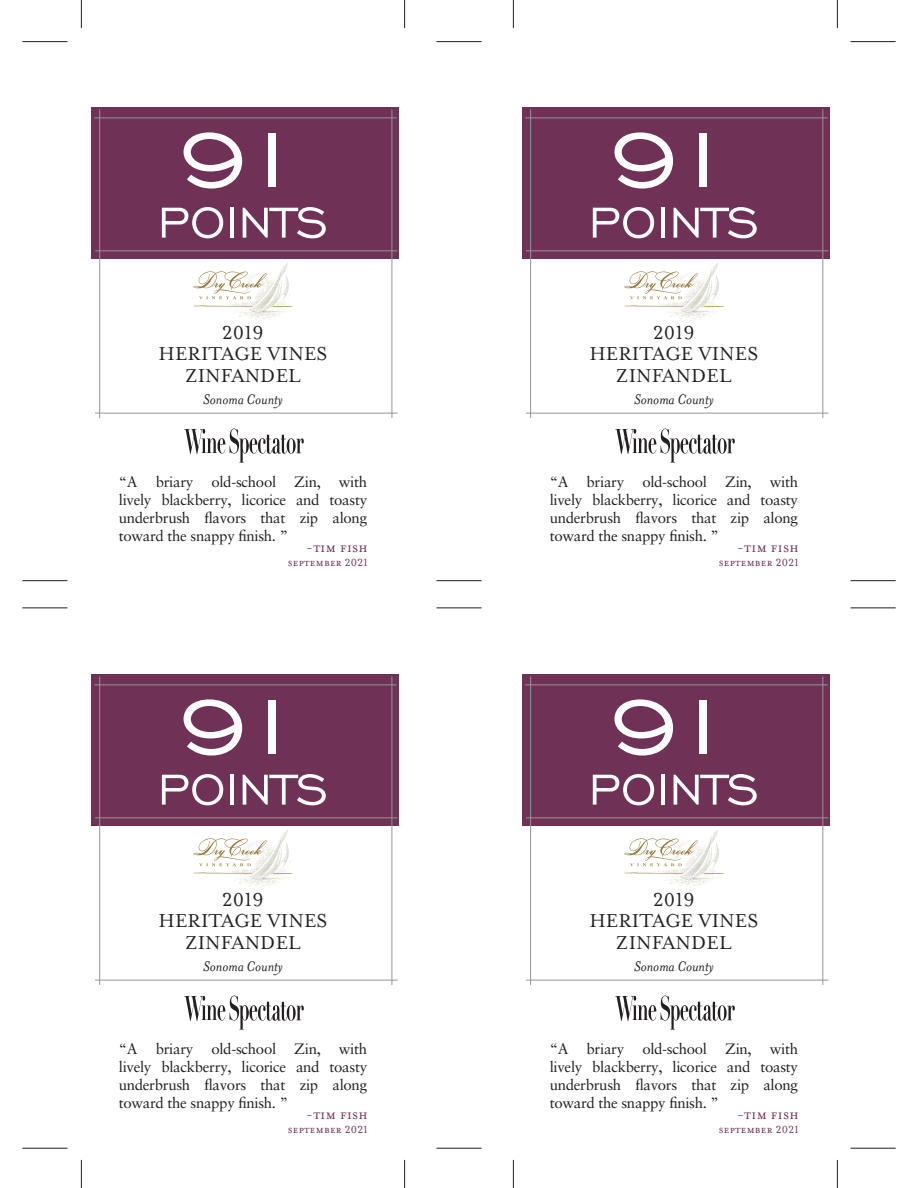
<style>
.page{position:relative;width:918px;height:1188px;background:#fff}
.page>*{position:absolute;margin:0;border:0;box-sizing:border-box;transform-origin:0 0}
.t1{font:104.1px "Engravers Gothic BT";letter-spacing:-.1em;color:#fff}
.t2{font:55.5px "Engravers Gothic BT";color:#fff}
.t3{font:21.45px/21.5px "Mrs Eaves Small Caps";letter-spacing:.005em;color:#231f20;text-align:center}
.t4{font:italic 16.05px "Mrs Eaves OT";color:#231f20}
.t5{font:15px/18px "Sabon LT Pro";letter-spacing:-.02em;color:#231f20;text-align:justify}
.t6{font:15px "Mrs Eaves Small Caps";letter-spacing:.02em;color:#703156}
.t7{font:11.85px "Mrs Eaves Small Caps";letter-spacing:.02em;color:#703156}
</style>
<div class="page">
<div style="left:91px;top:107px;width:308px;height:152px;background:#703156"></div>
<img style="left:214px;top:262px;width:76px;height:59px">
<svg style="left:193px;top:271px;width:74px;height:28px"></svg>
<svg style="left:193px;top:305px;width:60px;height:2px"></svg>
<svg style="left:273px;top:306px;width:20px;height:1px"></svg>
<hr style="left:94px;top:118px;width:303px;height:1px;background:#939598">
<hr style="left:99px;top:109px;width:1px;height:309px;background:#939598">
<hr style="left:95px;top:251px;width:302px;height:1px;background:#939598">
<hr style="left:392px;top:109px;width:1px;height:309px;background:#939598">
<hr style="left:95px;top:413px;width:302px;height:1px;background:#939598">
<img style="left:184px;top:428px;width:120px;height:35px">
<div style="left:91px;top:674px;width:308px;height:152px;background:#703156"></div>
<img style="left:214px;top:829px;width:76px;height:59px">
<svg style="left:193px;top:838px;width:74px;height:28px"></svg>
<svg style="left:193px;top:872px;width:60px;height:2px"></svg>
<svg style="left:273px;top:873px;width:20px;height:1px"></svg>
<hr style="left:94px;top:685px;width:303px;height:1px;background:#939598">
<hr style="left:99px;top:676px;width:1px;height:309px;background:#939598">
<hr style="left:95px;top:818px;width:302px;height:1px;background:#939598">
<hr style="left:392px;top:676px;width:1px;height:309px;background:#939598">
<hr style="left:95px;top:980px;width:302px;height:1px;background:#939598">
<img style="left:184px;top:995px;width:120px;height:35px">
<div style="left:522px;top:107px;width:308px;height:152px;background:#703156"></div>
<img style="left:645px;top:263px;width:75px;height:58px">
<svg style="left:624px;top:271px;width:74px;height:28px"></svg>
<svg style="left:624px;top:305px;width:59px;height:2px"></svg>
<svg style="left:703px;top:306px;width:21px;height:1px"></svg>
<hr style="left:525px;top:118px;width:302px;height:1px;background:#939598">
<hr style="left:530px;top:109px;width:1px;height:309px;background:#939598">
<hr style="left:526px;top:251px;width:302px;height:1px;background:#939598">
<hr style="left:823px;top:109px;width:1px;height:309px;background:#939598">
<hr style="left:526px;top:413px;width:302px;height:1px;background:#939598">
<img style="left:615px;top:428px;width:120px;height:35px">
<div style="left:522px;top:674px;width:308px;height:152px;background:#703156"></div>
<img style="left:645px;top:830px;width:75px;height:58px">
<svg style="left:624px;top:838px;width:74px;height:28px"></svg>
<svg style="left:624px;top:872px;width:59px;height:2px"></svg>
<svg style="left:703px;top:873px;width:21px;height:1px"></svg>
<hr style="left:525px;top:685px;width:302px;height:1px;background:#939598">
<hr style="left:530px;top:676px;width:1px;height:309px;background:#939598">
<hr style="left:526px;top:818px;width:302px;height:1px;background:#939598">
<hr style="left:823px;top:676px;width:1px;height:309px;background:#939598">
<hr style="left:526px;top:980px;width:302px;height:1px;background:#939598">
<img style="left:615px;top:995px;width:120px;height:35px">
<hr style="left:22px;top:580px;width:45px;height:1px;background:#231f20">
<hr style="left:22px;top:608px;width:45px;height:1px;background:#231f20">
<hr style="left:22px;top:1148px;width:45px;height:1px;background:#231f20">
<hr style="left:22px;top:41px;width:45px;height:1px;background:#231f20">
<hr style="left:436px;top:580px;width:46px;height:1px;background:#231f20">
<hr style="left:436px;top:608px;width:46px;height:1px;background:#231f20">
<hr style="left:436px;top:1148px;width:46px;height:1px;background:#231f20">
<svg style="left:404px;top:1160px;width:1px;height:28px"></svg>
<svg style="left:404px;top:0;width:1px;height:28px"></svg>
<svg style="left:81px;top:1160px;width:1px;height:28px"></svg>
<svg style="left:81px;top:0;width:1px;height:28px"></svg>
<svg style="left:513px;top:1160px;width:1px;height:28px"></svg>
<svg style="left:513px;top:0;width:1px;height:28px"></svg>
<svg style="left:837px;top:1160px;width:1px;height:28px"></svg>
<svg style="left:837px;top:0;width:1px;height:28px"></svg>
<hr style="left:436px;top:41px;width:46px;height:1px;background:#231f20">
<hr style="left:851px;top:580px;width:45px;height:1px;background:#231f20">
<hr style="left:851px;top:608px;width:45px;height:1px;background:#231f20">
<hr style="left:851px;top:1148px;width:45px;height:1px;background:#231f20">
<hr style="left:851px;top:41px;width:45px;height:1px;background:#231f20">
<p class="t1" style="left:179px;top:101px;width:130px">91</p>
<p class="t2" style="left:158px;top:192px;width:172px">POINTS</p>
<p class="t3" style="left:222px;top:322px;width:43px">2019</p>
<p class="t3" style="left:159px;top:343px;width:170px">HERITAGE VINES<br>ZINFANDEL</p>
<p class="t4" style="left:203px;top:391px;width:81px">Sonoma County</p>
<p class="t5" style="left:119px;top:473px;width:250px">“A briary old-school Zin, with lively blackberry, licorice and toasty underbrush flavors that zip along toward the snappy finish. ”</p>
<p class="t6" style="left:306px;top:539px;width:63px">-tim fish</p>
<p class="t7" style="left:288px;top:556px;width:81px">september 2021</p>
<p class="t1" style="left:179px;top:668px;width:130px">91</p>
<p class="t2" style="left:158px;top:759px;width:172px">POINTS</p>
<p class="t3" style="left:222px;top:889px;width:43px">2019</p>
<p class="t3" style="left:159px;top:910px;width:170px">HERITAGE VINES<br>ZINFANDEL</p>
<p class="t4" style="left:203px;top:958px;width:81px">Sonoma County</p>
<p class="t5" style="left:119px;top:1040px;width:250px">“A briary old-school Zin, with lively blackberry, licorice and toasty underbrush flavors that zip along toward the snappy finish. ”</p>
<p class="t6" style="left:306px;top:1106px;width:63px">-tim fish</p>
<p class="t7" style="left:288px;top:1123px;width:81px">september 2021</p>
<p class="t1" style="left:610px;top:101px;width:130px">91</p>
<p class="t2" style="left:588px;top:192px;width:172px">POINTS</p>
<p class="t3" style="left:653px;top:322px;width:43px">2019</p>
<p class="t3" style="left:589px;top:343px;width:170px">HERITAGE VINES<br>ZINFANDEL</p>
<p class="t4" style="left:634px;top:391px;width:81px">Sonoma County</p>
<p class="t5" style="left:550px;top:473px;width:250px">“A briary old-school Zin, with lively blackberry, licorice and toasty underbrush flavors that zip along toward the snappy finish. ”</p>
<p class="t6" style="left:737px;top:539px;width:63px">-tim fish</p>
<p class="t7" style="left:719px;top:556px;width:81px">september 2021</p>
<p class="t1" style="left:610px;top:668px;width:130px">91</p>
<p class="t2" style="left:588px;top:759px;width:172px">POINTS</p>
<p class="t3" style="left:653px;top:889px;width:43px">2019</p>
<p class="t3" style="left:589px;top:910px;width:170px">HERITAGE VINES<br>ZINFANDEL</p>
<p class="t4" style="left:634px;top:958px;width:81px">Sonoma County</p>
<p class="t5" style="left:550px;top:1040px;width:250px">“A briary old-school Zin, with lively blackberry, licorice and toasty underbrush flavors that zip along toward the snappy finish. ”</p>
<p class="t6" style="left:737px;top:1106px;width:63px">-tim fish</p>
<p class="t7" style="left:719px;top:1123px;width:81px">september 2021</p>
</div>
